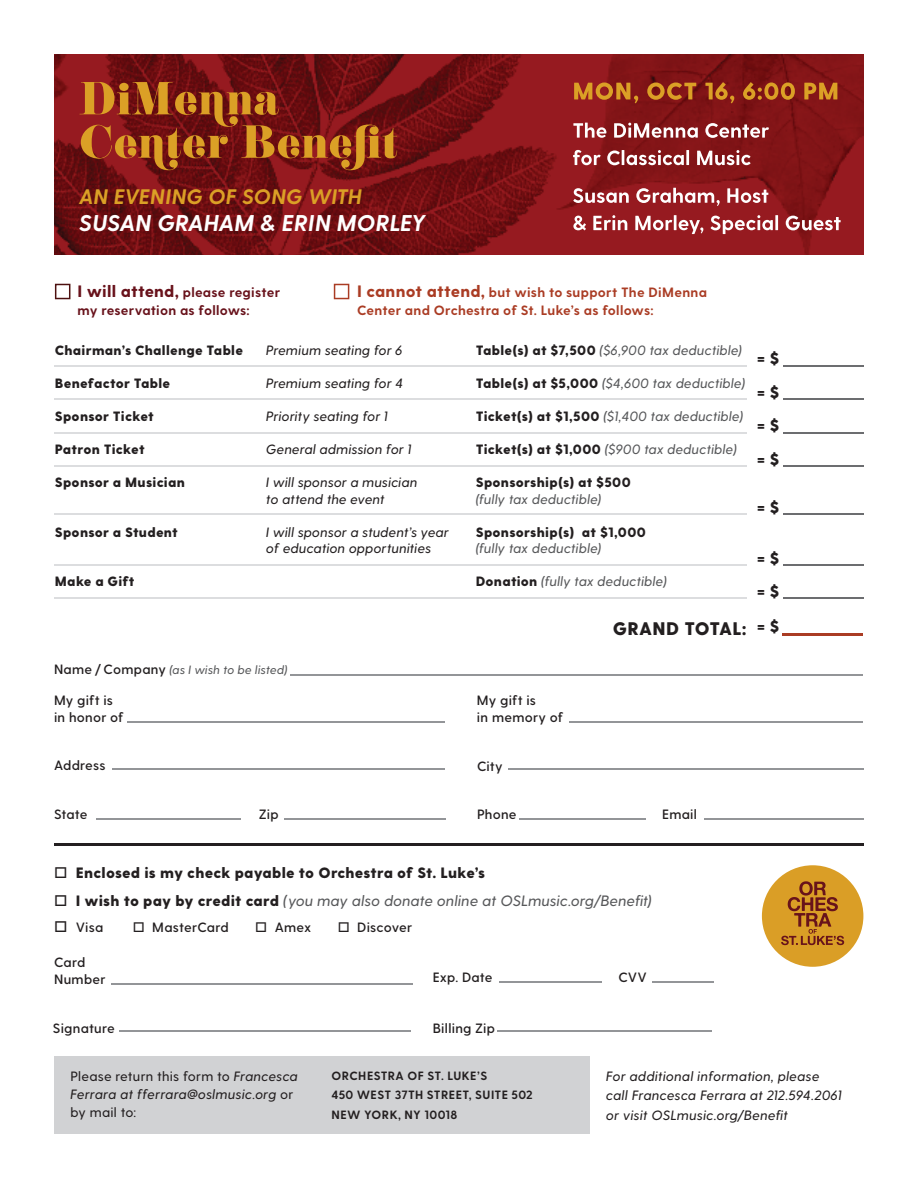
<style>
.page{position:relative;width:918px;height:1188px;background:#fff}
.page>*{position:absolute;margin:0;border:0;box-sizing:border-box;transform-origin:0 0}
.t1{font:italic 700 22.8px "Greycliff CF";letter-spacing:.01em;color:#fff}
.t2{font:italic 700 21px "Greycliff CF";letter-spacing:.005em;color:#dba026}
.t3{font:800 18.15px "Greycliff CF";letter-spacing:.01em;color:#231f20}
.t4{font:800 16.2px/33.5px "Greycliff CF";color:#231f20;text-align:justify}
.t5{font:italic 500 15px "Greycliff CF";letter-spacing:.015em;color:#57585a}
.t6{font:800 15px "Greycliff CF";letter-spacing:.01em;color:#231f20}
.t7{font:italic 500 13.5px/18px "Greycliff CF";letter-spacing:.015em;color:#231f20}
.t8{font:italic 500 13.5px "Greycliff CF";letter-spacing:.015em;color:#57585a}
.t9{font:800 13.5px "Greycliff CF";letter-spacing:.02em;color:#231f20}
.t10{font:600 13.5px/16.5px "Greycliff CF";letter-spacing:.02em;color:#231f20}
.t11{font:700 13.5px/18px "Greycliff CF";letter-spacing:.02em;color:#aa3c24}
.t12{font:700 13.5px/18px "Greycliff CF";letter-spacing:.015em;color:#68121b}
.t13{font:700 12px/19.5px "Greycliff CF";letter-spacing:.025em;color:#231f20}
.t14{font:italic 500 12px "Greycliff CF";letter-spacing:.015em;color:#57585a}
.s1{font-weight:800;font-size:16.5px}
.s2{font-weight:800;font-style:normal;color:#231f20}
.s3{font-size:16.2px}
.s4{font-weight:600;font-style:normal;font-size:13.5px;color:#231f20}
.s5{color:#231f20}
.s6{font-style:normal}
</style>
<div class="page">
<img style="left:54px;top:54px;width:809px;height:201px">
<div style="left:54px;top:1056px;width:536px;height:78px;background:#d1d2d4"></div>
<hr style="left:119px;top:1031px;width:292px;height:1px;background:#939598">
<hr style="left:497px;top:1031px;width:215px;height:1px;background:#939598">
<hr style="left:111px;top:983px;width:301px;height:1px;background:#939598">
<hr style="left:499px;top:981px;width:103px;height:1px;background:#939598">
<hr style="left:652px;top:981px;width:62px;height:1px;background:#939598">
<svg style="left:334px;top:284px;width:15px;height:15px"></svg>
<svg style="left:55px;top:284px;width:15px;height:15px"></svg>
<hr style="left:784px;top:365px;width:80px;height:2px;background:#6c6d70">
<hr style="left:784px;top:399px;width:80px;height:1px;background:#6c6d70">
<hr style="left:784px;top:432px;width:80px;height:2px;background:#6c6d70">
<hr style="left:784px;top:466px;width:80px;height:1px;background:#6c6d70">
<hr style="left:784px;top:514px;width:80px;height:1px;background:#6c6d70">
<hr style="left:784px;top:565px;width:80px;height:1px;background:#6c6d70">
<hr style="left:784px;top:597px;width:80px;height:2px;background:#6c6d70">
<hr style="left:782px;top:633px;width:80px;height:3px;background:#aa3c24">
<hr style="left:55px;top:366px;width:692px;height:1px;background:#dcdddf">
<hr style="left:55px;top:399px;width:692px;height:1px;background:#dcdddf">
<hr style="left:55px;top:432px;width:692px;height:1px;background:#dcdddf">
<hr style="left:55px;top:466px;width:692px;height:1px;background:#dcdddf">
<hr style="left:55px;top:514px;width:692px;height:1px;background:#dcdddf">
<hr style="left:55px;top:564px;width:692px;height:1px;background:#dcdddf">
<hr style="left:55px;top:597px;width:692px;height:1px;background:#dcdddf">
<svg style="left:574px;top:82px;width:263px;height:21px;background:#a1451c"></svg>
<svg style="left:573px;top:215px;width:268px;height:19px"></svg>
<svg style="left:573px;top:188px;width:195px;height:18px"></svg>
<svg style="left:573px;top:150px;width:178px;height:15px"></svg>
<svg style="left:573px;top:123px;width:196px;height:15px"></svg>
<hr style="left:291px;top:674px;width:572px;height:1px;background:#939598">
<hr style="left:127px;top:722px;width:318px;height:1px;background:#939598">
<hr style="left:570px;top:722px;width:293px;height:1px;background:#939598">
<hr style="left:113px;top:768px;width:332px;height:1px;background:#939598">
<hr style="left:96px;top:818px;width:145px;height:1px;background:#939598">
<hr style="left:285px;top:818px;width:161px;height:1px;background:#939598">
<hr style="left:509px;top:768px;width:355px;height:1px;background:#939598">
<hr style="left:704px;top:819px;width:159px;height:1px;background:#939598">
<hr style="left:519px;top:819px;width:126px;height:1px;background:#939598">
<hr style="left:54px;top:843px;width:810px;height:2px;background:#231f20">
<svg style="left:80px;top:82px;width:317px;height:88px;background:#8e3518"></svg>
<div style="left:762px;top:865px;width:101px;height:102px;background:#da9e26;border-radius:51px"></div>
<svg style="left:781px;top:881px;width:63px;height:64px"></svg>
<h2 class="t2" style="left:80px;top:184px;width:284px">AN EVENING OF SONG WITH</h2>
<h1 class="t1" style="left:80px;top:209px;width:348px">SUSAN GRAHAM &amp; ERIN MORLEY</h1>
<p class="t12" style="left:77px;top:284px;width:204px"><span class="s1">I will attend,</span> please register my reservation as follows:</p>
<p class="t9" style="left:55px;top:342px;width:190px">Chairman’s Challenge Table</p>
<p class="t7" style="left:266px;top:341px;width:138px">Premium seating for 6</p>
<p class="t9" style="left:55px;top:375px;width:117px">Benefactor Table</p>
<p class="t7" style="left:266px;top:374px;width:138px">Premium seating for 4</p>
<p class="t9" style="left:55px;top:408px;width:101px">Sponsor Ticket</p>
<p class="t7" style="left:266px;top:407px;width:123px">Priority seating for 1</p>
<p class="t9" style="left:55px;top:441px;width:91px">Patron Ticket</p>
<p class="t7" style="left:266px;top:440px;width:147px">General admission for 1</p>
<p class="t9" style="left:55px;top:474px;width:132px">Sponsor a Musician</p>
<p class="t7" style="left:266px;top:474px;width:153px;line-height:16.5px">I will sponsor a musician to attend the event</p>
<p class="t9" style="left:55px;top:524px;width:125px">Sponsor a Student</p>
<p class="t7" style="left:266px;top:524px;width:184px;line-height:16.5px">I will sponsor a student’s year of education opportunities</p>
<p class="t9" style="left:55px;top:573px;width:81px">Make a Gift</p>
<p class="t11" style="left:357px;top:284px;width:351px"><span class="s1">I cannot attend,</span> but wish to support The DiMenna<br>Center and Orchestra of St. Luke’s as follows:</p>
<p class="t8" style="left:476px;top:343px;width:268px"><span class="s2">Table(s) at $7,500</span> ($6,900 tax deductible)</p>
<p class="t8" style="left:476px;top:376px;width:271px"><span class="s2">Table(s) at $5,000</span> ($4,600 tax deductible)</p>
<p class="t8" style="left:476px;top:409px;width:269px"><span class="s2">Ticket(s) at $1,500</span> ($1,400 tax deductible)</p>
<p class="t8" style="left:476px;top:442px;width:263px"><span class="s2">Ticket(s) at $1,000</span> ($900 tax deductible)</p>
<p class="t9" style="left:476px;top:474px;width:156px">Sponsorship(s) at $500</p>
<p class="t8" style="left:476px;top:491px;width:128px">(fully tax deductible)</p>
<p class="t9" style="left:476px;top:524px;width:172px">Sponsorship(s) at $1,000</p>
<p class="t8" style="left:476px;top:541px;width:128px">(fully tax deductible)</p>
<p class="t8" style="left:476px;top:574px;width:193px"><span class="s2">Donation</span> (fully tax deductible)</p>
<p class="t4" style="left:757px;top:343px;width:24px">= $ = $ = $ = $</p>
<p class="t4" style="left:757px;top:491px;width:24px">= $</p>
<p class="t4" style="left:757px;top:542px;width:24px;line-height:33px">= $ = $</p>
<h3 class="t3" style="left:613px;top:617px;width:168px">GRAND TOTAL: <span class="s3">= $</span></h3>
<p class="t14" style="left:54px;top:663px;width:235px"><span class="s4">Name / Company</span> (as I wish to be listed)</p>
<p class="t10" style="left:54px;top:693px;width:71px">My gift is in honor of</p>
<p class="t10" style="left:477px;top:693px;width:88px">My gift is<br>in memory of</p>
<p class="t10" style="left:54px;top:757px;width:53px">Address</p>
<p class="t10" style="left:54px;top:807px;width:35px">State</p>
<p class="t10" style="left:259px;top:807px;width:21px">Zip</p>
<p class="t10" style="left:477px;top:759px;width:27px">City</p>
<p class="t10" style="left:477px;top:807px;width:41px">Phone</p>
<p class="t10" style="left:662px;top:807px;width:36px">Email</p>
<p class="t6" style="left:54px;top:864px;width:433px">□ Enclosed is my check payable to Orchestra of St. Luke’s</p>
<p class="t5" style="left:54px;top:892px;width:600px"><span class="s5">□</span> <span class="s2">I wish to pay by credit card</span> (you may also donate online at OSLmusic.org/Benefit)</p>
<p class="t10" style="left:54px;top:920px;width:51px">□ Visa</p>
<p class="t10" style="left:133px;top:920px;width:98px">□ MasterCard</p>
<p class="t10" style="left:255px;top:920px;width:58px">□ Amex</p>
<p class="t10" style="left:338px;top:920px;width:76px">□ Discover</p>
<p class="t10" style="left:54px;top:955px;width:53px">Card<br>Number</p>
<p class="t10" style="left:53px;top:1020px;width:63px">Signature</p>
<p class="t10" style="left:433px;top:1020px;width:64px">Billing Zip</p>
<p class="t10" style="left:433px;top:970px;width:61px">Exp. Date</p>
<p class="t10" style="left:618px;top:970px;width:30px">CVV</p>
<p class="t7" style="left:71px;top:1067px;width:229px"><span class="s6">Please return this form to</span> Francesca<br>Ferrara at fferrara@oslmusic.org <span class="s6">or by mail to:</span></p>
<p class="t13" style="left:332px;top:1066px;width:203px">ORCHESTRA OF ST. LUKE’S<br>450 WEST 37TH STREET, SUITE 502<br>NEW YORK, NY 10018</p>
<p class="t7" style="left:606px;top:1066px;width:237px;line-height:19.5px">For additional information, please call Francesca Ferrara at 212.594.2061 or visit OSLmusic.org/Benefit</p>
</div>
